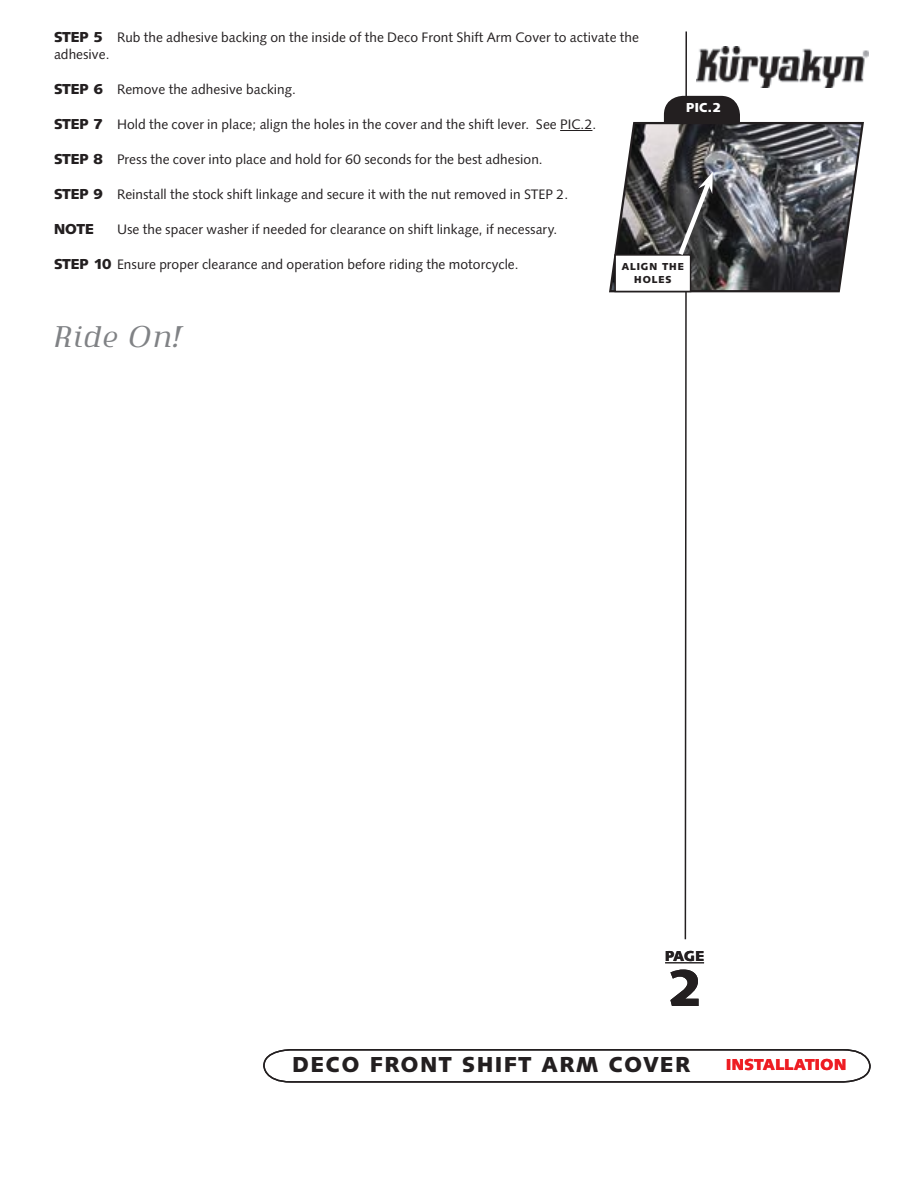
<style>
.page{position:relative;width:918px;height:1188px;background:#fff}
.page>*{position:absolute;margin:0;border:0;box-sizing:border-box;transform-origin:0 0}
.t1{font:54px "Syntax Mdm";color:#231f20}
.t2{font:italic 36px "Metamorphosis";letter-spacing:.025em;color:#808285}
.t3{font:22.5px "Syntax Mdm";letter-spacing:.09em;color:#231f20}
.t4{font:16.5px "Syntax Mdm";color:#ee1d23}
.t5{font:15px "Syntax Mdm";color:#231f20}
.t6{font:14.25px/17.1px "Syntax Rmn";letter-spacing:.005em;color:#231f20}
.t7{font:13.5px "Syntax Mdm";color:#fff}
.t8{font:10.5px/12.6px "Syntax Mdm";letter-spacing:.1em;color:#231f20;text-align:center}
.s1{font-family:"Syntax Mdm";font-size:15px}
</style>
<div class="page">
<img style="left:714px;top:47px;width:154px;height:40px">
<hr style="left:560px;top:130px;width:32px;height:1px;background:#231f20">
<svg style="left:263px;top:1049px;width:608px;height:34px"></svg>
<hr style="left:665px;top:963px;width:39px;height:1px;background:#231f20">
<div style="left:665px;top:97px;width:74px;height:47px;background:#231f20;border-radius:18px"></div>
<div style="left:664px;top:96px;width:76px;height:49px;border:2px solid #231f20;border-radius:18px"></div>
<svg style="left:609px;top:121px;width:255px;height:172px;background:#717275"></svg>
<div style="left:615px;top:255px;width:76px;height:36px;background:#fff"></div>
<div style="left:614px;top:254px;width:77px;height:38px;border:2px solid #231f20"></div>
<svg style="left:675px;top:31px;width:39px;height:909px"></svg>
<p class="t6" style="left:54px;top:29px;width:587px"><span class="s1">STEP 5</span> Rub the adhesive backing on the inside of the Deco Front Shift Arm Cover to activate the adhesive.</p>
<p class="t6" style="left:54px;top:82px;width:243px"><span class="s1">STEP 6</span> Remove the adhesive backing.</p>
<p class="t6" style="left:54px;top:117px;width:544px"><span class="s1">STEP 7</span> Hold the cover in place; align the holes in the cover and the shift lever. See PIC.2.</p>
<p class="t6" style="left:54px;top:152px;width:490px"><span class="s1">STEP 8</span> Press the cover into place and hold for 60 seconds for the best adhesion.</p>
<p class="t6" style="left:54px;top:187px;width:516px"><span class="s1">STEP 9</span> Reinstall the stock shift linkage and secure it with the nut removed in STEP 2.</p>
<p class="t5" style="left:54px;top:219px;width:11px">NOTE</p>
<p class="t6" style="left:117px;top:222px;width:442px">Use the spacer washer if needed for clearance on shift linkage, if necessary.</p>
<p class="t6" style="left:54px;top:257px;width:466px"><span class="s1">STEP 10</span> Ensure proper clearance and operation before riding the motorcycle.</p>
<p class="t7" style="left:686px;top:99px;width:36px">PIC.2</p>
<p class="t8" style="left:622px;top:261px;width:64px">ALIGN THE<br>HOLES</p>
<h2 class="t2" style="left:54px;top:320px;width:133px">Ride On!</h2>
<p class="t5" style="left:665px;top:946px;width:40px">PAGE</p>
<h1 class="t1" style="left:668px;top:952px;width:35px">2</h1>
<h3 class="t3" style="left:292px;top:1050px;width:399px">DECO FRONT SHIFT ARM COVER</h3>
<p class="t4" style="left:726px;top:1053px;width:17px">INSTALLAT</p>
<p class="t4" style="left:815px;top:1053px;width:19px">ION</p>
<p class="t4" style="left:732px;top:1053px;width:12px">TAL</p>
</div>
